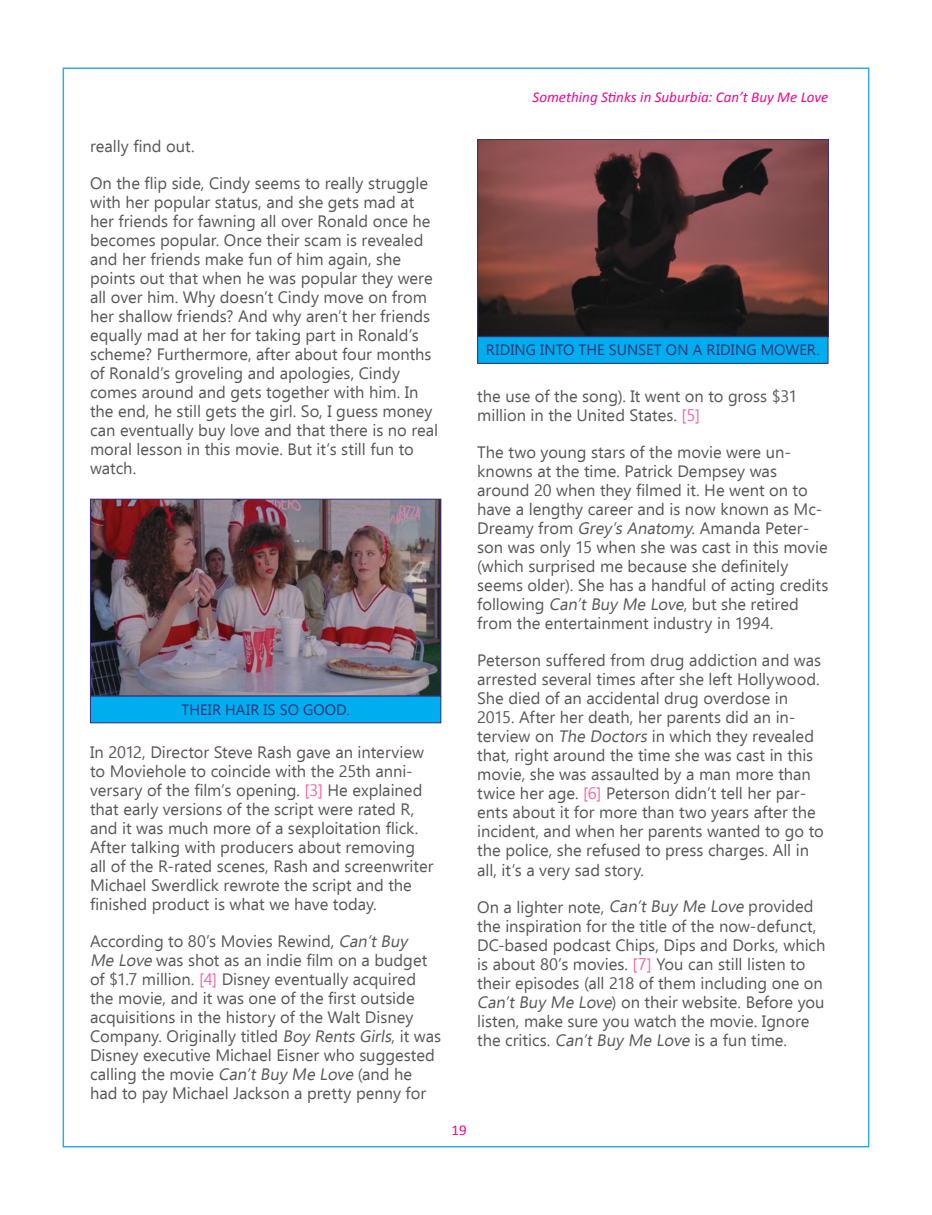
<style>
.page{position:relative;width:932px;height:1215px;background:#fff}
.page>*{position:absolute;margin:0;border:0;box-sizing:border-box;transform-origin:0 0}
.t1{font:16.5px/19px "Ebrima";color:#5a5758}
.t2{font:15px "Ebrima";color:#353276}
.t3{font:italic 15px "Calibri";color:#ee088c}
.t4{font:15px "Calibri";color:#ee088c}
.s1{color:#f467a7}
.s2{font-style:italic}
</style>
<div class="page">
<img style="left:479px;top:141px;width:347px;height:194px">
<div style="left:477px;top:139px;width:351px;height:198px;border:1px solid #353276"></div>
<div style="left:477px;top:337px;width:351px;height:26px;background:#00aeef"></div>
<div style="left:477px;top:336px;width:351px;height:28px;border:1px solid #353276"></div>
<img style="left:92px;top:501px;width:347px;height:193px">
<div style="left:90px;top:499px;width:351px;height:197px;border:1px solid #353276"></div>
<div style="left:90px;top:696px;width:351px;height:27px;background:#00aeef"></div>
<div style="left:90px;top:696px;width:351px;height:27px;border:1px solid #353276"></div>
<p class="t3" style="left:532px;top:87px;width:297px">Something Stinks in Suburbia: Can’t Buy Me Love</p>
<p class="t1" style="left:90px;top:136px;width:106px">really find out.</p>
<p class="t1" style="left:90px;top:173px;width:350px">On the flip side, Cindy seems to really struggle with her popular status, and she gets mad at her friends for fawning all over Ronald once he becomes popular. Once their scam is revealed and her friends make fun of him again, she points out that when he was popular they were all over him. Why doesn’t Cindy move on from her shallow friends? And why aren’t her friends equally mad at her for taking part in Ronald’s scheme? Furthermore, after about four months of Ronald’s groveling and apologies, Cindy comes around and gets together with him. In the end, he still gets the girl. So, I guess money can eventually buy love and that there is no real moral lesson in this movie. But it’s still fun to watch.</p>
<p class="t2" style="left:181px;top:699px;width:17px">Their</p>
<p class="t2" style="left:225px;top:699px;width:10px">hair</p>
<p class="t2" style="left:263px;top:699px;width:52px">isso good</p>
<p class="t2" style="left:346px;top:699px;width:5px">.</p>
<p class="t1" style="left:90px;top:743px;width:345px">In 2012, Director Steve Rash gave an interview to Moviehole to coincide with the 25th anni&shy;versary of the film’s opening. <span class="s1">[3]</span> He explained that early versions of the script were rated R, and it was much more of a sexploitation flick.<br>After talking with producers about removing all of the R-rated scenes, Rash and screenwriter Michael Swerdlick rewrote the script and the finished product is what we have today.</p>
<p class="t1" style="left:90px;top:932px;width:352px">According to 80’s Movies Rewind, <span class="s2">Can’tBuy Me Love</span> was shot as an indie film on a budget of $1.7 million. <span class="s1">[4]</span> Disney eventually acquired the movie, and it was one of the first outside acquisitions in the history of the Walt Disney Company. Originally titled Boy Rents Girls, it was Disney executive Michael Eisner who suggested calling the movie Can’t Buy Me Love (and he had to pay Michael Jackson a pretty penny for</p>
<p class="t2" style="left:486px;top:340px;width:19px">Riding</p>
<p class="t2" style="left:540px;top:340px;width:10px">into</p>
<p class="t2" style="left:578px;top:340px;width:10px">the</p>
<p class="t2" style="left:609px;top:340px;width:10px">sunset</p>
<p class="t2" style="left:666px;top:340px;width:50px">on ariding</p>
<p class="t2" style="left:760px;top:340px;width:12px">mower</p>
<p class="t2" style="left:816px;top:340px;width:5px">.</p>
<p class="t1" style="left:477px;top:386px;width:321px">the use of the song). It went on to gross $31 million in the United States. <span class="s1">[5]</span></p>
<p class="t1" style="left:477px;top:442px;width:352px">The two young stars of the movie were un&shy;knowns at the time. Patrick Dempsey was around 20 when they filmed it. He went on to have a lengthy career and is now known as Mc-Dreamy from Grey’s Anatomy. Amanda Peter&shy;son was only 15 when she was cast in this movie (which surprised me because she definitely seems older). She has a handful of acting credits following Can’t Buy Me Love, but she retired from the entertainment industry in 1994.</p>
<p class="t1" style="left:477px;top:651px;width:348px">Peterson suffered from drug addiction and was arrested several times after she left Hollywood.<br>She died of an accidental drug overdose in 2015. After her death, her parents did an in&shy;terview on The Doctors in which they revealed that, right around the time she was cast in this movie, she was assaulted by a man more than twice her age. <span class="s1">[6]</span> Peterson didn’t tell her par&shy;ents about it for more than two years after the incident, and when her parents wanted to go to the police, she refused to press charges. All in all, it’s a very sad story.</p>
<p class="t1" style="left:477px;top:897px;width:349px">On a lighter note, Can’t Buy Me Love provided the inspiration for the title of the now-defunct, DC-based podcast Chips, Dips and Dorks, which is about 80’s movies. <span class="s1">[7]</span> You can still listen to their episodes (all 218 of them including one on Can’t Buy Me Love) on their website. Before you listen, make sure you watch the movie. Ignore the critics. Can’t Buy Me Love is a fun time.</p>
<p class="t4" style="left:451px;top:1119px;width:17px">19</p>
</div>
